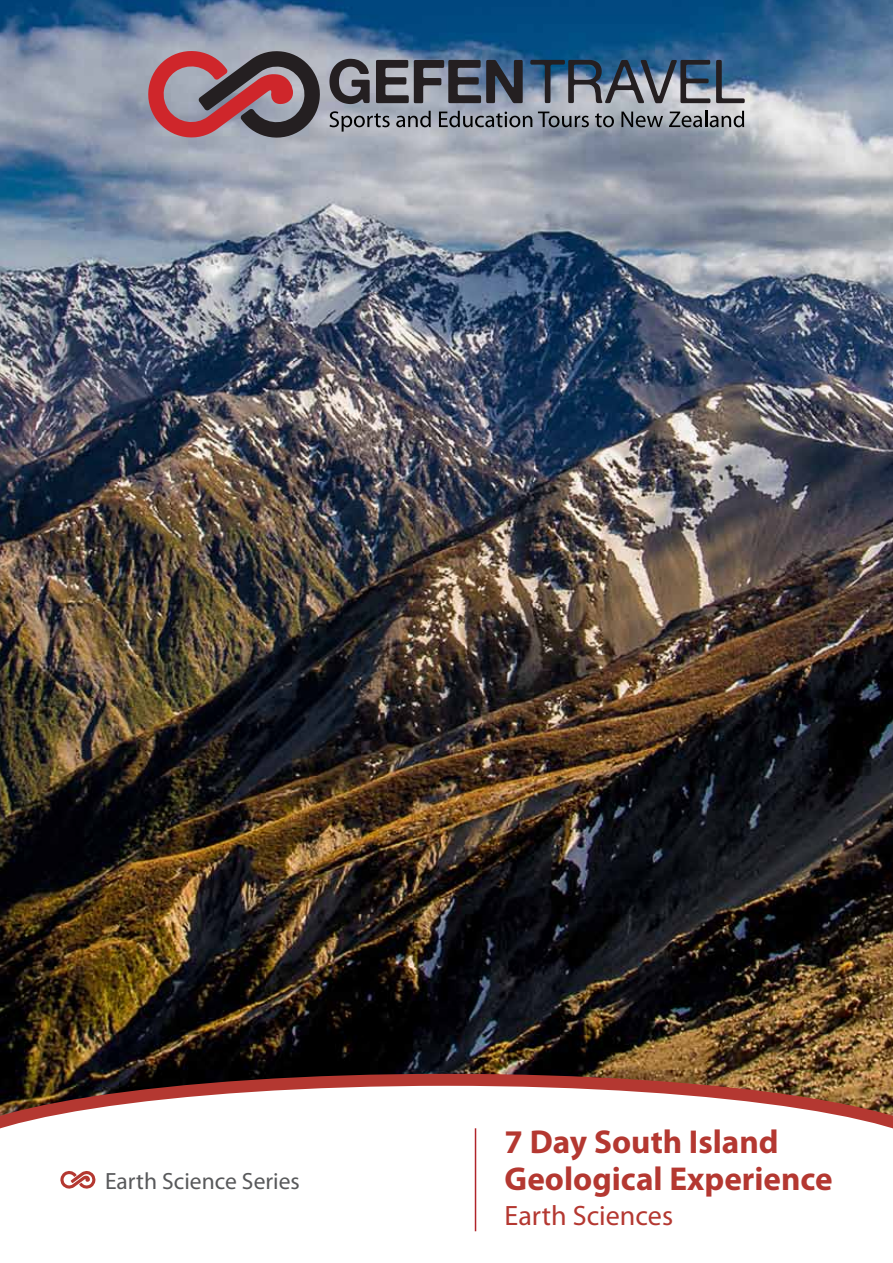
<style>
.page{position:relative;width:893px;height:1263px;background:#fff}
.page>*{position:absolute;margin:0;border:0;box-sizing:border-box;transform-origin:0 0}
.t1{font:700 33.15px/36.5px "Myriad Pro";color:#b43831}
.t2{font:28.05px "Myriad Pro";color:#b43831}
.t3{font:23.55px "Myriad Pro";color:#58595b}
</style>
<div class="page">
<img style="left:0;top:0;width:893px;height:1074px">
<svg style="left:0;top:1074px;width:893px;height:101px"></svg>
<hr style="left:475px;top:1128px;width:1px;height:103px;background:#b0242a">
<svg style="left:329px;top:59px;width:41px;height:45px"></svg>
<svg style="left:376px;top:60px;width:147px;height:43px"></svg>
<svg style="left:530px;top:60px;width:180px;height:43px"></svg>
<svg style="left:716px;top:60px;width:29px;height:43px"></svg>
<svg style="left:147px;top:45px;width:174px;height:98px"></svg>
<svg style="left:330px;top:111px;width:60px;height:21px"></svg>
<svg style="left:396px;top:111px;width:35px;height:16px"></svg>
<svg style="left:439px;top:111px;width:93px;height:16px"></svg>
<svg style="left:538px;top:112px;width:51px;height:15px"></svg>
<svg style="left:595px;top:113px;width:19px;height:14px"></svg>
<svg style="left:621px;top:112px;width:42px;height:15px"></svg>
<svg style="left:669px;top:111px;width:75px;height:16px"></svg>
<svg style="left:60px;top:1170px;width:36px;height:19px"></svg>
<p class="t3" style="left:105px;top:1166px;width:196px">Earth Science Series</p>
<p class="t1" style="left:505px;top:1123px;width:330px">7 Day South Island<br>Geological Experience</p>
<p class="t2" style="left:505px;top:1198px;width:170px">Earth Sciences</p>
</div>
